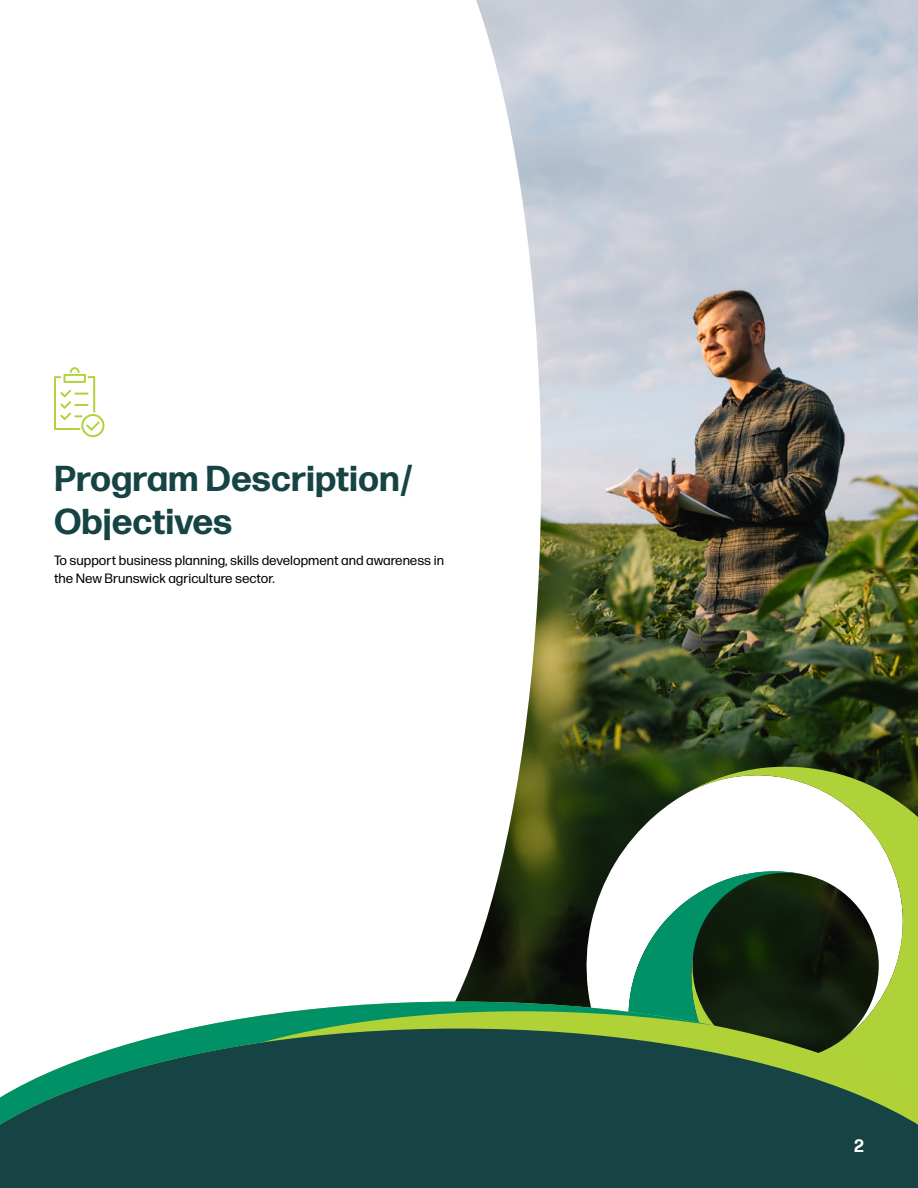
<style>
.page{position:relative;width:918px;height:1188px;background:#fff}
.page>*{position:absolute;margin:0;border:0;box-sizing:border-box;transform-origin:0 0}
.t1{font:700 36px/43.2px "Forma DJR Micro";color:#164445}
.t2{font:700 18px "Forma DJR Micro";color:#fff}
.t3{font:13.5px/18px "Forma DJR Micro";color:#000}
</style>
<div class="page">
<img style="left:541px;top:0;width:377px;height:1002px">
<svg style="left:426px;top:0;width:115px;height:1002px"></svg>
<svg style="left:585px;top:772px;width:97px;height:230px"></svg>
<svg style="left:682px;top:765px;width:236px;height:106px"></svg>
<svg style="left:627px;top:871px;width:291px;height:131px"></svg>
<svg style="left:714px;top:1002px;width:204px;height:186px;background:#41673a"></svg>
<svg style="left:0;top:1002px;width:714px;height:186px;background:#336659"></svg>
<svg style="left:54px;top:367px;width:50px;height:70px"></svg>
<h1 class="t1" style="left:54px;top:455px;width:361px">Program Description/<br>Objectives</h1>
<p class="t3" style="left:54px;top:551px;width:392px">To support business planning, skills development and awareness in the New Brunswick agriculture sector.</p>
<h2 class="t2" style="left:854px;top:1134px;width:11px">2</h2>
</div>
